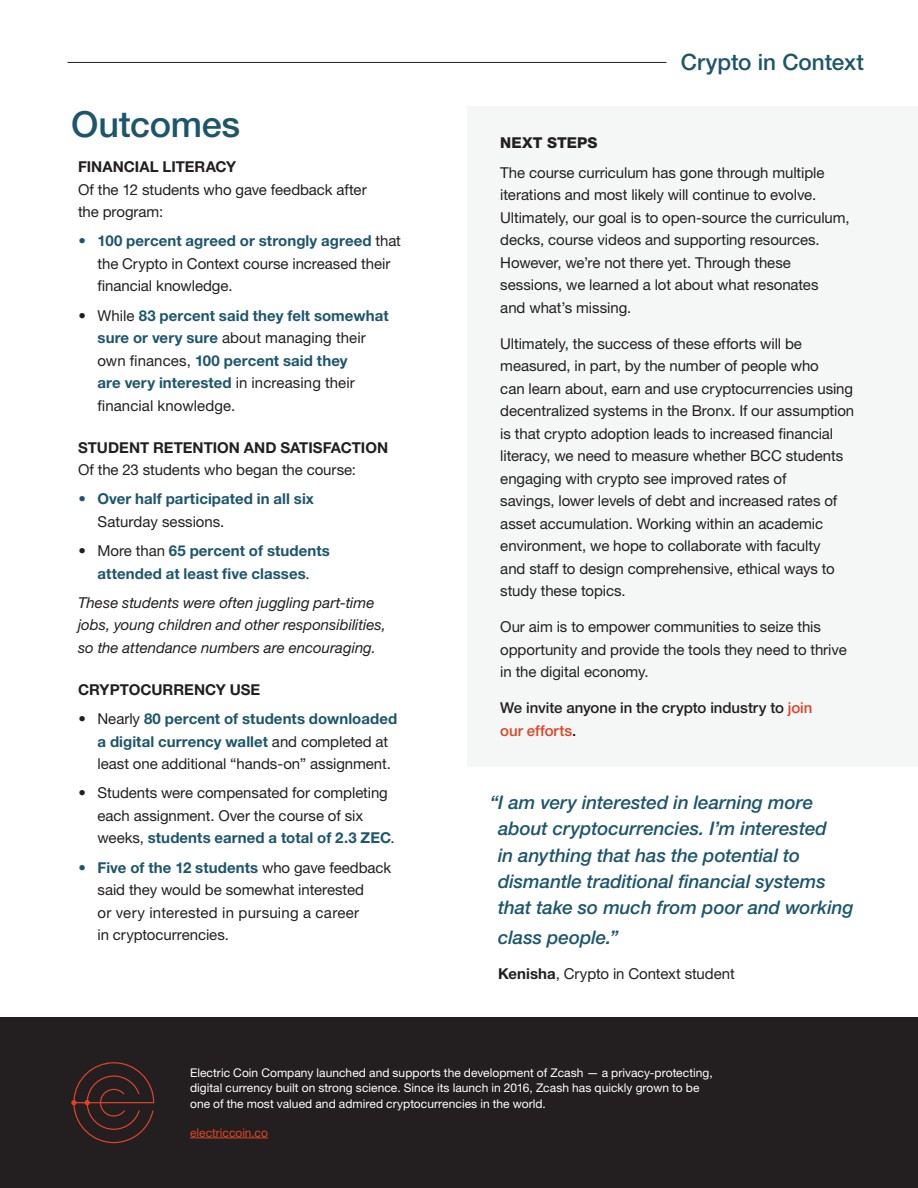
<style>
.page{position:relative;width:918px;height:1188px;background:#fff}
.page>*{position:absolute;margin:0;border:0;box-sizing:border-box;transform-origin:0 0}
.t1{font:500 36px "Helvetica Neue LT Pro";letter-spacing:-.01em;color:#1d566c}
.t2{font:500 22.5px "Helvetica Neue LT Pro";color:#1d566c}
.t3{font:italic 500 18.75px/26.2px "Helvetica Neue LT Pro";letter-spacing:-.005em;color:#1d566c}
.t4{font:15px/22.5px "Helvetica Neue LT Pro";letter-spacing:-.005em;color:#231f20}
.t5{font:700 15px/22.5px "Helvetica Neue LT Pro";letter-spacing:.005em;color:#1d566c}
.t6{font:italic 15px/22.5px "Helvetica Neue LT Pro";color:#231f20}
.t7{font:500 15px/22.5px "Helvetica Neue LT Pro";letter-spacing:-.005em;color:#231f20}
.t8{font:700 15px "Helvetica Neue LT Pro";color:#231f20}
.t9{font:800 15px "Helvetica Neue LT Pro";letter-spacing:.005em;color:#231f20}
.t10{font:12px/15.8px "Helvetica Neue LT Pro";letter-spacing:.005em;color:#fff}
.t11{font:12px "Helvetica Neue LT Pro";color:#df4326}
.s1{font-weight:700}
.s2{font-weight:700;color:#1d566c}
.s3{font-weight:400;color:#231f20}
.s4{color:#df4326}
</style>
<div class="page">
<div style="left:468px;top:106px;width:450px;height:661px;background:#f4f7f5"></div>
<hr style="left:68px;top:62px;width:598px;height:1px;background:#231f20">
<div style="left:0;top:1017px;width:918px;height:171px;background:#231f20"></div>
<svg style="left:71px;top:1062px;width:83px;height:81px"></svg>
<hr style="left:190px;top:1138px;width:78px;height:1px;background:#df4326">
<p class="t1" style="left:71px;top:103px;width:170px">Outcomes</p>
<p class="t4" style="left:78px;top:155px;width:290px"><span class="s1">FINANCIAL LITERACY<br></span>Of the 12 students who gave feedback after the program:</p>
<p class="t4" style="left:98px;top:230px;width:305px;text-indent:-19px"><span class="s2">• 100 percent agreed or strongly agreed</span> that the Crypto in Context course increased their financial knowledge.</p>
<p class="t5" style="left:98px;top:304px;width:293px;text-indent:-19px"><span class="s3">• While</span> 83 percent said they felt somewhat sure or very sure <span class="s3">about managing their own finances,</span> 100 percent said they<br>are very interested <span class="s3">in increasing their financial knowledge.</span></p>
<p class="t4" style="left:78px;top:436px;width:312px"><span class="s1">STUDENT RETENTION AND SATISFACTION<br></span>Of the 23 students who began the course:</p>
<p class="t5" style="left:98px;top:488px;width:218px;text-indent:-19px">• Over half participated in all six<br><span class="s3">Saturday sessions.</span></p>
<p class="t5" style="left:79px;top:539px;width:253px;text-align:center"><span class="s3">• More than</span> 65 percent of students attended at least five classes<span class="s3">.</span></p>
<p class="t6" style="left:78px;top:591px;width:309px">These students were often juggling part-time jobs, young children and other responsibilities, so the attendance numbers are encouraging.</p>
<p class="t8" style="left:78px;top:680px;width:184px">CRYPTOCURRENCY USE</p>
<p class="t4" style="left:98px;top:707px;width:301px;text-indent:-19px">• Nearly <span class="s2">80 percent of students downloaded a digital currency wallet</span> and completed at least one additional “hands-on” assignment.</p>
<p class="t4" style="left:98px;top:782px;width:299px;text-indent:-19px">• Students were compensated for completing each assignment. Over the course of six weeks, <span class="s2">students earned a total of 2.3 ZEC</span>.</p>
<p class="t4" style="left:98px;top:856px;width:295px;text-indent:-19px"><span class="s2">• Five of the 12 students</span> who gave feedback said they would be somewhat interested<br>or very interested in pursuing a career<br>in cryptocurrencies.</p>
<p class="t2" style="left:681px;top:49px;width:185px">Crypto in Context</p>
<p class="t9" style="left:500px;top:134px;width:99px">NEXT STEPS</p>
<p class="t4" style="left:500px;top:161px;width:351px">The course curriculum has gone through multiple iterations and most likely will continue to evolve.<br>Ultimately, our goal is to open-source the curriculum, decks, course videos and supporting resources.<br>However, we’re not there yet. Through these sessions, we learned a lot about what resonates<br>and what’s missing.</p>
<p class="t4" style="left:500px;top:332px;width:355px">Ultimately, the success of these efforts will be measured, in part, by the number of people who<br>can learn about, earn and use cryptocurrencies using decentralized systems in the Bronx. If our assumption is that crypto adoption leads to increased financial literacy, we need to measure whether BCC students engaging with crypto see improved rates of<br>savings, lower levels of debt and increased rates of asset accumulation. Working within an academic environment, we hope to collaborate with faculty<br>and staff to design comprehensive, ethical ways to study these topics.</p>
<p class="t4" style="left:500px;top:615px;width:348px">Our aim is to empower communities to seize this opportunity and provide the tools they need to thrive in the digital economy.</p>
<p class="t7" style="left:500px;top:696px;width:314px">We invite anyone in the crypto industry to <span class="s4">join our efforts</span>.</p>
<p class="t3" style="left:498px;top:789px;width:357px;text-indent:-8px">“I am very interested in learning more about cryptocurrencies. I’m interested<br>in anything that has the potential to dismantle traditional financial systems that take so much from poor and working</p>
<p class="t3" style="left:498px;top:924px;width:122px">class people.”</p>
<p class="t4" style="left:498px;top:962px;width:238px"><span class="s1">Kenisha</span>, Crypto in Context student</p>
<p class="t10" style="left:190px;top:1064px;width:524px">Electric Coin Company launched and supports the development of Zcash — a privacy-protecting, digital currency built on strong science. Since its launch in 2016, Zcash has quickly grown to be one of the most valued and admired cryptocurrencies in the world.</p>
<p class="t11" style="left:190px;top:1125px;width:79px">electriccoin.co</p>
</div>
